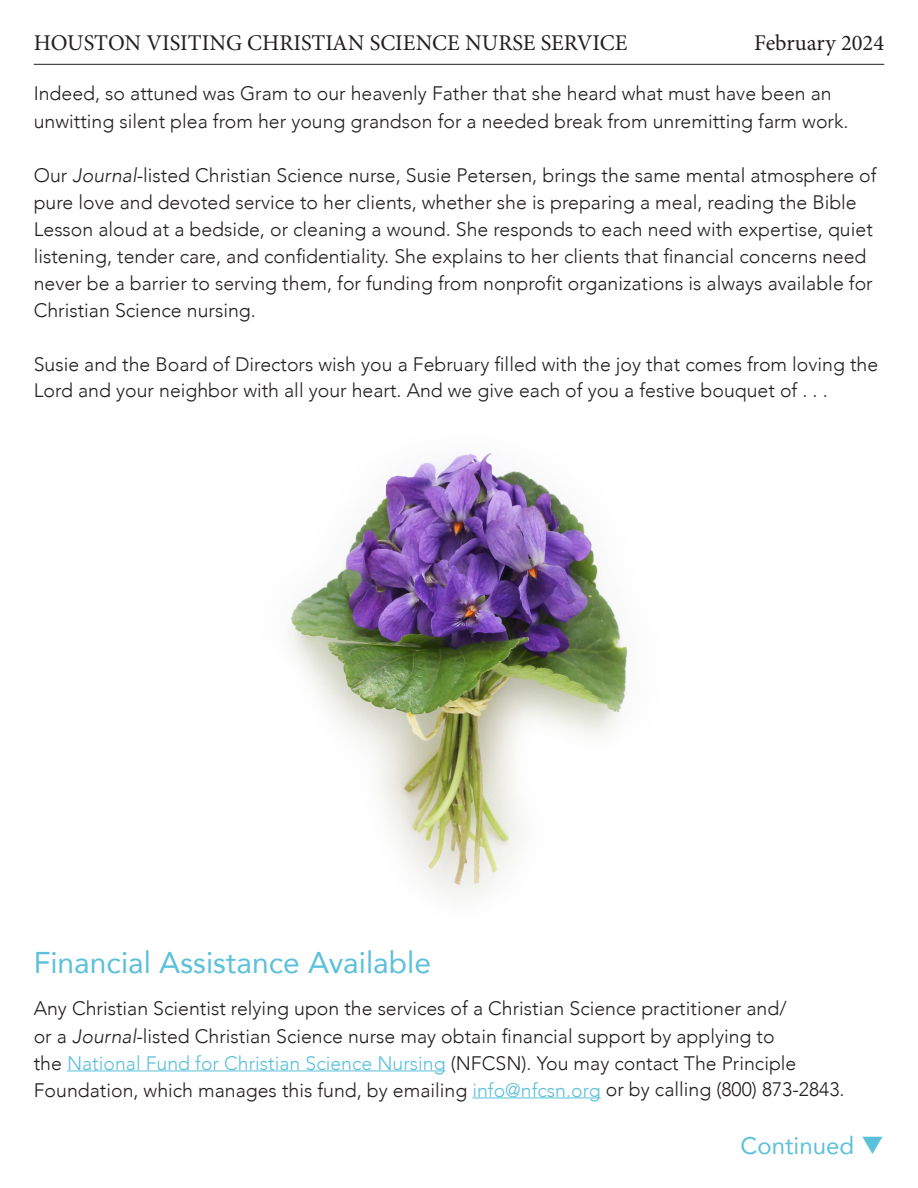
<style>
.page{position:relative;width:918px;height:1188px;background:#fff}
.page>*{position:absolute;margin:0;border:0;box-sizing:border-box;transform-origin:0 0}
.heading{font:30px "Avenir";color:#5bc0da}
.heading-2{font:24px "Avenir";color:#5bc0da}
.t1{font:22.5px "Minion Pro";color:#231f20}
.copy{font:300 19.5px/27px "Avenir";color:#231f20}
.s1{font-style:italic}
.s2{color:#5bc0da}
</style>
<div class="page">
<hr style="left:67px;top:1070px;width:379px;height:1px;background:#5bc0da">
<hr style="left:472px;top:1097px;width:129px;height:1px;background:#5bc0da">
<img style="left:289px;top:453px;width:339px;height:445px">
<hr style="left:34px;top:64px;width:850px;height:1px;background:#231f20">
<p class="t1" style="left:34px;top:28px;width:595px">HOUSTON VISITING CHRISTIAN SCIENCE NURSE SERVICE</p>
<p class="t1" style="left:754px;top:28px;width:132px">February 2024</p>
<p class="copy" style="left:34px;top:80px;width:816px">Indeed, so attuned was Gram to our heavenly Father that she heard what must have been an unwitting silent plea from her young grandson for a needed break from unremitting farm work.</p>
<p class="copy" style="left:34px;top:161px;width:844px">Our <span class="s1">Journal</span>‑listed Christian Science nurse, Susie Petersen, brings the same mental atmosphere of pure love and devoted service to her clients, whether she is preparing a meal, reading the Bible Lesson aloud at a bedside, or cleaning a wound. She responds to each need with expertise, quiet listening, tender care, and confidentiality. She explains to her clients that financial concerns need never be a barrier to serving them, for funding from nonprofit organizations is always available for Christian Science nursing.</p>
<p class="copy" style="left:34px;top:350px;width:846px">Susie and the Board of Directors wish you a February filled with the joy that comes from loving the<br>Lord and your neighbor with all your heart. And we give each of you a festive bouquet of . . .</p>
<p class="heading" style="left:34px;top:939px;width:399px">Financial Assistance Available</p>
<p class="copy" style="left:34px;top:995px;width:812px">Any Christian Scientist relying upon the services of a Christian Science practitioner and/<br>or a <span class="s1">Journal</span>‑listed Christian Science nurse may obtain financial support by applying to<br>the <span class="s2">National Fund for Christian Science Nursing</span> (NFCSN). You may contact The Principle Foundation, which manages this fund, by emailing <span class="s2">info@nfcsn.org</span> or by calling (800) 873-2843.</p>
<p class="heading-2" style="left:741px;top:1127px;width:145px">Continued ❑</p>
</div>
